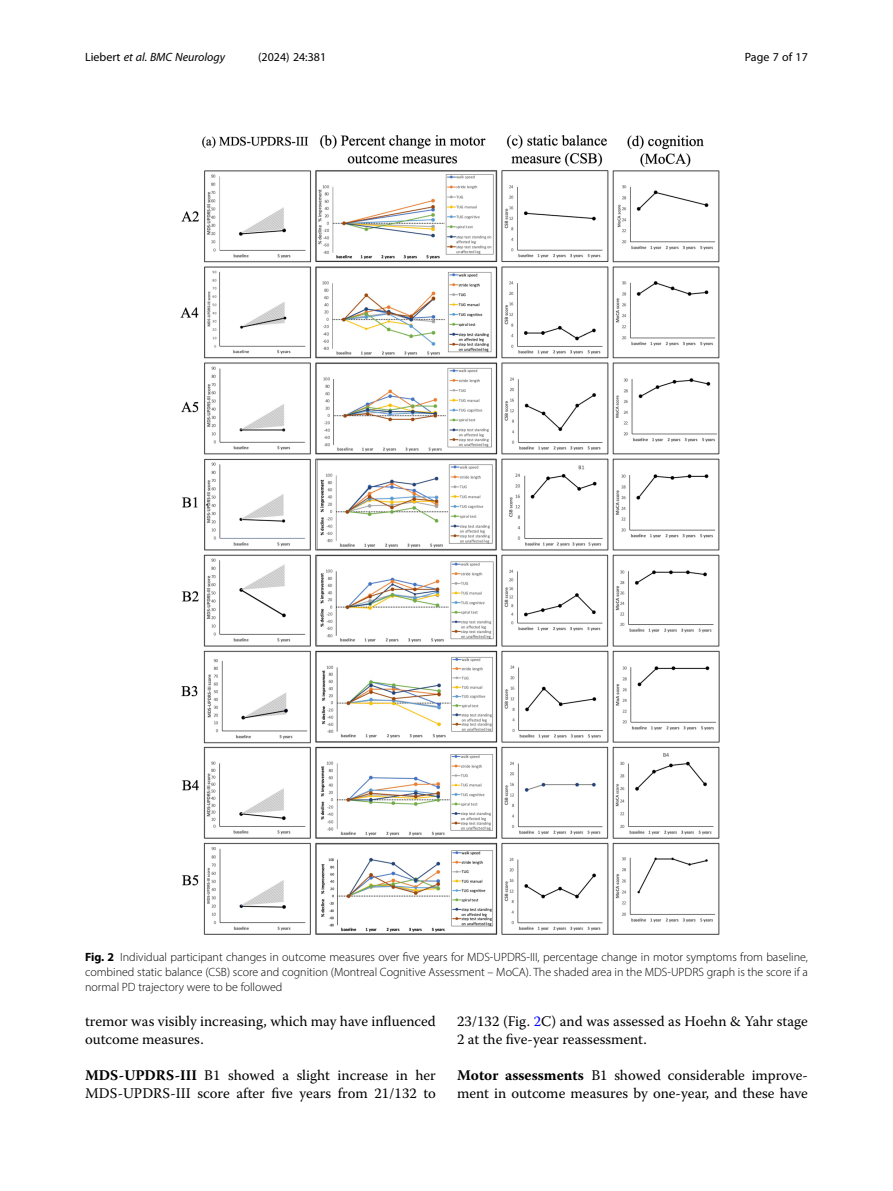
<style>
.page{position:relative;width:893px;height:1191px;background:#fff}
.page>*{position:absolute;margin:0;border:0;box-sizing:border-box;transform-origin:0 0}
.Head_4{font:14.7px/18px "Warnock Pro";color:#000}
.Body_Text{font:14.7px/18px "Warnock Pro";color:#000}
.Figure_Caption{font:300 12px/15px "Myriad Pro";color:#000;text-align:justify}
.t1{font:italic 12px "Myriad Pro";color:#000}
.t2{font:12px "Myriad Pro";color:#000}
.s1{font-style:normal}
.s2{font-weight:700}
.s3{color:#00f}
</style>
<div class="page">
<img style="left:180px;top:135px;width:540px;height:799px">
<p class="t1" style="left:85px;top:50px;width:142px"><span class="s1">Liebert</span> et al. BMC Neurology</p>
<p class="t2" style="left:258px;top:50px;width:70px">(2024) 24:381</p>
<p class="t2" style="left:745px;top:50px;width:65px">Page 7 of 17</p>
<p class="Figure_Caption" style="left:85px;top:949px;width:724px"><span class="s2">Fig. 2</span> Individual participant changes in outcome measures over five years for MDS-UPDRS-III, percentage change in motor symptoms from baseline, combined static balance (CSB) score and cognition (Montreal Cognitive Assessment – MoCA). The shaded area in the MDS-UPDRS graph is the score if a normal PD trajectory were to be followed</p>
<p class="Body_Text" style="left:85px;top:1012px;width:352px">tremor was visibly increasing, which may have influenced outcome measures.</p>
<p class="Head_4" style="left:85px;top:1066px;width:352px"><span class="s2">MDS-UPDRS-III</span> B1 showed a slight increase in her<br>MDS-UPDRS-III score after five years from 21/132 to</p>
<p class="Head_4" style="left:457px;top:1012px;width:352px">23/132 (Fig. <span class="s3">2</span>C) and was assessed as Hoehn &amp; Yahr stage<br>2 at the five-year reassessment.</p>
<p class="Head_4" style="left:457px;top:1066px;width:352px"><span class="s2">Motor assessments</span> B1 showed considerable improve&shy;ment in outcome measures by one-year, and these have</p>
</div>
